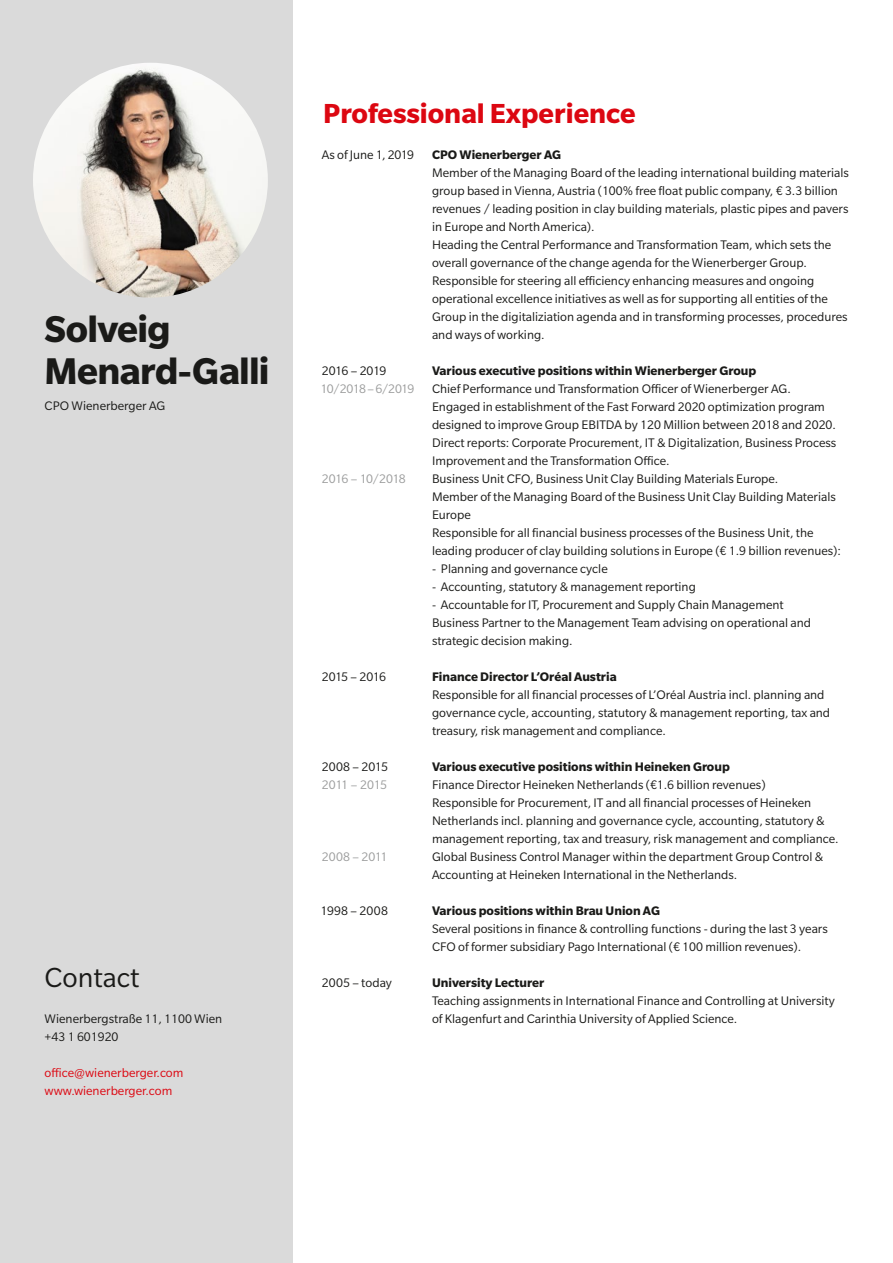
<style>
.page{position:relative;width:893px;height:1263px;background:#fff}
.page>*{position:absolute;margin:0;border:0;box-sizing:border-box;transform-origin:0 0}
.t1{font:700 40.5px/42px "Slate Pro";letter-spacing:-.015em;color:#1a1a18}
.t2{font:700 30px "Slate Pro";color:#dc0711}
.t3{font:30px "Slate Pro";color:#1a1a18}
.t4{font:13.5px/18px "Slate Pro";color:#1a1a18}
.t5{font:700 13.5px "Slate Pro";color:#1a1a18}
.t6{font:13.5px/18px "Slate Pro";color:#dc0711}
.t7{font:13.5px "Slate Pro";letter-spacing:-.03em;color:#9c9d9d}
.t8{font:13.5px "Slate Pro";letter-spacing:-.035em;color:#1a1a18}
.t9{font:13.5px "Slate Pro";letter-spacing:-.04em;color:#1a1a18}
.t10{font:13.5px "Slate Pro";color:#9c9d9d}
</style>
<div class="page">
<div style="left:0;top:0;width:292px;height:1263px;background:#dadada"></div>
<img style="left:33px;top:63px;width:235px;height:235px;border-radius:117px">
<h1 class="t1" style="left:45px;top:308px;width:226px">Solveig<br>Menard-Galli</h1>
<p class="t4" style="left:45px;top:396px;width:122px">CPO Wienerberger AG</p>
<h2 class="t3" style="left:45px;top:962px;width:96px">Contact</h2>
<p class="t4" style="left:45px;top:1010px;width:179px">Wienerbergstraße 11, 1100 Wien +43 1 601920</p>
<p class="t6" style="left:45px;top:1064px;width:140px">office@wienerberger.com www.wienerberger.com</p>
<h2 class="t2" style="left:323px;top:97px;width:314px">Professional Experience</h2>
<p class="t4" style="left:322px;top:146px;width:94px">As of June 1, 2019</p>
<p class="t8" style="left:322px;top:364px;width:66px">2016 – 2019</p>
<p class="t7" style="left:321px;top:382px;width:95px">10/2018–6/2019</p>
<p class="t7" style="left:322px;top:472px;width:86px">2016 – 10/2018</p>
<p class="t9" style="left:322px;top:670px;width:66px">2015 – 2016</p>
<p class="t4" style="left:322px;top:758px;width:68px">2008 – 2015</p>
<p class="t7" style="left:322px;top:778px;width:67px">2011 – 2015</p>
<p class="t10" style="left:322px;top:850px;width:67px">2008 – 2011</p>
<p class="t4" style="left:321px;top:902px;width:69px">1998 – 2008</p>
<p class="t4" style="left:322px;top:974px;width:72px">2005 – today</p>
<p class="t5" style="left:432px;top:147px;width:131px">CPO Wienerberger AG</p>
<p class="t4" style="left:432px;top:164px;width:418px">Member of the Managing Board of the leading international building materials group based in Vienna, Austria (100% free float public company, € 3.3 billion revenues / leading position in clay building materials, plastic pipes and pavers in Europe and North America).<br>Heading the Central Performance and Transformation Team, which sets the overall governance of the change agenda for the Wienerberger Group.<br>Responsible for steering all efficiency enhancing measures and ongoing operational excellence initiatives as well as for supporting all entities of the Group in the digitaliziation agenda and in transforming processes, procedures and ways of working.</p>
<p class="t5" style="left:432px;top:363px;width:326px">Various executive positions within Wienerberger Group</p>
<p class="t4" style="left:432px;top:380px;width:410px">Chief Performance und Transformation Officer of Wienerberger AG.<br>Engaged in establishment of the Fast Forward 2020 optimization program designed to improve Group EBITDA by 120 Million between 2018 and 2020.<br>Direct reports: Corporate Procurement, IT &amp; Digitalization, Business Process Improvement and the Transformation Office.<br>Business Unit CFO, Business Unit Clay Building Materials Europe.<br>Member of the Managing Board of the Business Unit Clay Building Materials Europe<br>Responsible for all financial business processes of the Business Unit, the leading producer of clay building solutions in Europe (€ 1.9 billion revenues):</p>
<p class="t4" style="left:432px;top:560px;width:177px">- Planning and governance cycle</p>
<p class="t4" style="left:432px;top:578px;width:265px">- Accounting, statutory &amp; management reporting</p>
<p class="t4" style="left:432px;top:596px;width:381px">- Accountable for IT, Procurement and Supply Chain Management<br>Business Partner to the Management Team advising on operational and strategic decision making.</p>
<p class="t5" style="left:432px;top:669px;width:186px">Finance Director L’Oréal Austria</p>
<p class="t4" style="left:432px;top:686px;width:400px">Responsible for all financial processes of L’Oréal Austria incl. planning and governance cycle, accounting, statutory &amp; management reporting, tax and treasury, risk management and compliance.</p>
<p class="t5" style="left:432px;top:759px;width:299px">Various executive positions within Heineken Group</p>
<p class="t4" style="left:432px;top:776px;width:408px">Finance Director Heineken Netherlands (€1.6 billion revenues)<br>Responsible for Procurement, IT and all financial processes of Heineken Netherlands incl. planning and governance cycle, accounting, statutory &amp; management reporting, tax and treasury, risk management and compliance.<br>Global Business Control Manager within the department Group Control &amp; Accounting at Heineken International in the Netherlands.</p>
<p class="t5" style="left:432px;top:903px;width:230px">Various positions within Brau Union AG</p>
<p class="t4" style="left:432px;top:920px;width:397px">Several positions in finance &amp; controlling functions - during the last 3 years<br>CFO of former subsidiary Pago International (€ 100 million revenues).</p>
<p class="t5" style="left:432px;top:975px;width:114px">University Lecturer</p>
<p class="t4" style="left:432px;top:992px;width:404px">Teaching assignments in International Finance and Controlling at University of Klagenfurt and Carinthia University of Applied Science.</p>
</div>
